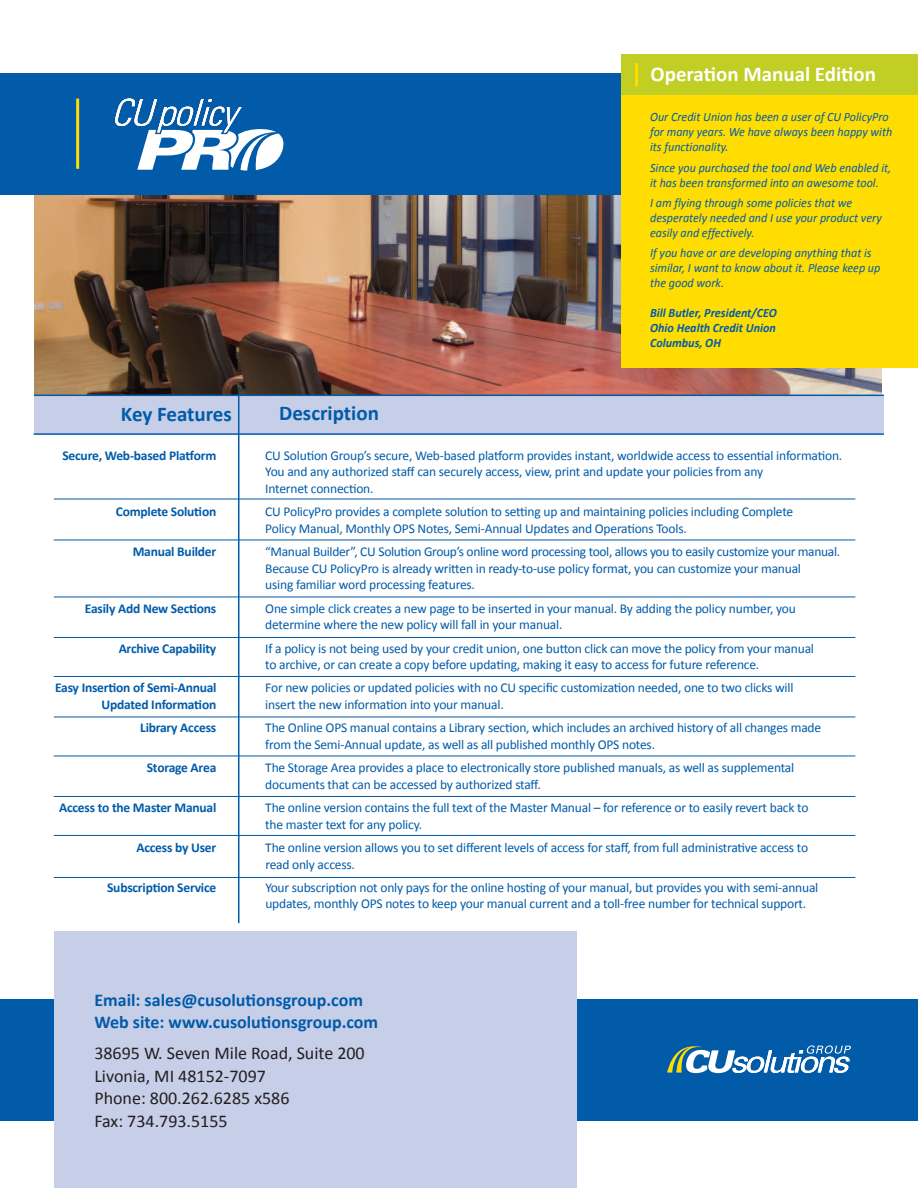
<style>
.page{position:relative;width:918px;height:1188px;background:#fff}
.page>*{position:absolute;margin:0;border:0;box-sizing:border-box;transform-origin:0 0}
.t1{font:700 21px "Calibri";color:#015ba9}
.t2{font:700 21px "Calibri";color:#fff}
.t3{font:18px/22.5px "Calibri";color:#231f20}
.t4{font:700 18px/22.5px "Calibri";color:#015ba9}
.t5{font:13.5px/16.2px "Calibri";letter-spacing:-.015em;color:#015ba9}
.t6{font:700 13.5px "Calibri";letter-spacing:-.015em;color:#015ba9}
.t7{font:italic 12.75px/15px "Calibri";color:#015ba9;scale:.95 1}
.t8{font:italic 700 12.75px/15px "Calibri";color:#015ba9;text-align:justify;scale:.95 1}
</style>
<div class="page">
<img style="left:34px;top:195px;width:847px;height:200px">
<div style="left:34px;top:395px;width:850px;height:39px;background:#c6cee8"></div>
<hr style="left:34px;top:433px;width:850px;height:2px;background:#015ba9">
<hr style="left:34px;top:395px;width:850px;height:1px;background:#015ba9">
<hr style="left:238px;top:396px;width:1px;height:527px;background:#015ba9">
<hr style="left:54px;top:499px;width:801px;height:1px;background:#015ba9">
<hr style="left:54px;top:540px;width:801px;height:1px;background:#015ba9">
<hr style="left:54px;top:597px;width:801px;height:1px;background:#015ba9">
<hr style="left:54px;top:637px;width:801px;height:1px;background:#015ba9">
<hr style="left:54px;top:676px;width:801px;height:1px;background:#015ba9">
<hr style="left:54px;top:717px;width:801px;height:1px;background:#015ba9">
<hr style="left:54px;top:756px;width:801px;height:1px;background:#015ba9">
<hr style="left:54px;top:796px;width:801px;height:1px;background:#015ba9">
<hr style="left:54px;top:835px;width:801px;height:1px;background:#015ba9">
<hr style="left:54px;top:877px;width:801px;height:1px;background:#015ba9">
<div style="left:0;top:999px;width:918px;height:121px;background:#015ba9"></div>
<div style="left:54px;top:932px;width:522px;height:256px;background:#c6cee8"></div>
<div style="left:0;top:74px;width:621px;height:121px;background:#015ba9"></div>
<svg style="left:667px;top:1045px;width:184px;height:28px"></svg>
<svg style="left:115px;top:99px;width:168px;height:72px"></svg>
<hr style="left:76px;top:99px;width:3px;height:70px;background:#ffdd01">
<div style="left:621px;top:54px;width:297px;height:313px;background:#ffdd01"></div>
<div style="left:621px;top:54px;width:297px;height:40px;background:#c1ce23"></div>
<hr style="left:635px;top:63px;width:3px;height:23px;background:#ffdd01">
<h1 class="t2" style="left:651px;top:61px;width:227px">Operation Manual Edition</h1>
<p class="t7" style="left:650px;top:109px;width:256px">Our Credit Union has been a user of CU PolicyPro for many years. We have always been happy with its functionality.</p>
<p class="t7" style="left:650px;top:160px;width:255px">Since you purchased the tool and Web enabled it, it has been transformed into an awesome tool.</p>
<p class="t7" style="left:650px;top:195px;width:245px">I am flying through some policies that we desperately needed and I use your product very easily and effectively.</p>
<p class="t7" style="left:650px;top:246px;width:244px">If you have or are developing anything that is similar, I want to know about it. Please keep up the good work.</p>
<p class="t8" style="left:650px;top:306px;width:135px">Bill Butler, President/CEO Ohio Health Credit Union Columbus, OH</p>
<h1 class="t1" style="left:279px;top:400px;width:101px">Description</h1>
<h1 class="t1" style="left:121px;top:401px;width:112px">Key Features</h1>
<p class="t6" style="left:62px;top:447px;width:155px">Secure, Web-based Platform</p>
<p class="t5" style="left:265px;top:448px;width:578px">CU Solution Group’s secure, Web-based platform provides instant, worldwide access to essential information.<br>You and any authorized staff can securely access, view, print and update your policies from any<br>Internet connection.</p>
<p class="t6" style="left:116px;top:504px;width:102px">Complete Solution</p>
<p class="t5" style="left:265px;top:504px;width:529px">CU PolicyPro provides a complete solution to setting up and maintaining policies including Complete<br>Policy Manual, Monthly OPS Notes, Semi-Annual Updates and Operations Tools.</p>
<p class="t6" style="left:133px;top:544px;width:85px">Manual Builder</p>
<p class="t5" style="left:265px;top:544px;width:576px">“Manual Builder”, CU Solution Group’s online word processing tool, allows you to easily customize your manual.<br>Because CU PolicyPro is already written in ready-to-use policy format, you can customize your manual<br>using familiar word processing features.</p>
<p class="t6" style="left:85px;top:600px;width:133px">Easily Add New Sections</p>
<p class="t5" style="left:265px;top:600px;width:532px">One simple click creates a new page to be inserted in your manual. By adding the policy number, you determine where the new policy will fall in your manual.</p>
<p class="t6" style="left:119px;top:640px;width:99px">Archive Capability</p>
<p class="t5" style="left:265px;top:640px;width:550px">If a policy is not being used by your credit union, one button click can move the policy from your manual to archive, or can create a copy before updating, making it easy to access for future reference.</p>
<p class="t6" style="left:55px;top:680px;width:163px">Easy Insertion of Semi-Annual</p>
<p class="t5" style="left:265px;top:680px;width:530px">For new policies or updated policies with no CU specific customization needed, one to two clicks will</p>
<p class="t6" style="left:102px;top:696px;width:116px">Updated Information</p>
<p class="t5" style="left:265px;top:696px;width:240px">insert the new information into your manual.</p>
<p class="t6" style="left:140px;top:720px;width:78px">Library Access</p>
<p class="t5" style="left:265px;top:720px;width:557px">The Online OPS manual contains a Library section, which includes an archived history of all changes made from the Semi-Annual update, as well as all published monthly OPS notes.</p>
<p class="t6" style="left:147px;top:760px;width:71px">Storage Area</p>
<p class="t5" style="left:265px;top:760px;width:530px">The Storage Area provides a place to electronically store published manuals, as well as supplemental documents that can be accessed by authorized staff.</p>
<p class="t6" style="left:59px;top:800px;width:159px">Access to the Master Manual</p>
<p class="t5" style="left:265px;top:800px;width:545px">The online version contains the full text of the Master Manual – for reference or to easily revert back to the master text for any policy.</p>
<p class="t6" style="left:136px;top:839px;width:81px">Access by User</p>
<p class="t5" style="left:265px;top:840px;width:544px">The online version allows you to set different levels of access for staff, from full administrative access to read only access.</p>
<p class="t6" style="left:107px;top:879px;width:111px">Subscription Service</p>
<p class="t5" style="left:265px;top:880px;width:555px">Your subscription not only pays for the online hosting of your manual, but provides you with semi-annual updates, monthly OPS notes to keep your manual current and a toll-free number for technical support.</p>
<h2 class="t4" style="left:94px;top:988px;width:285px">Email: sales@cusolutionsgroup.com<br>Web site: www.cusolutionsgroup.com</h2>
<h2 class="t3" style="left:94px;top:1042px;width:272px">38695 W. Seven Mile Road, Suite 200<br>Livonia, MI 48152-7097<br>Phone: 800.262.6285 x586<br>Fax: 734.793.5155</h2>
</div>
